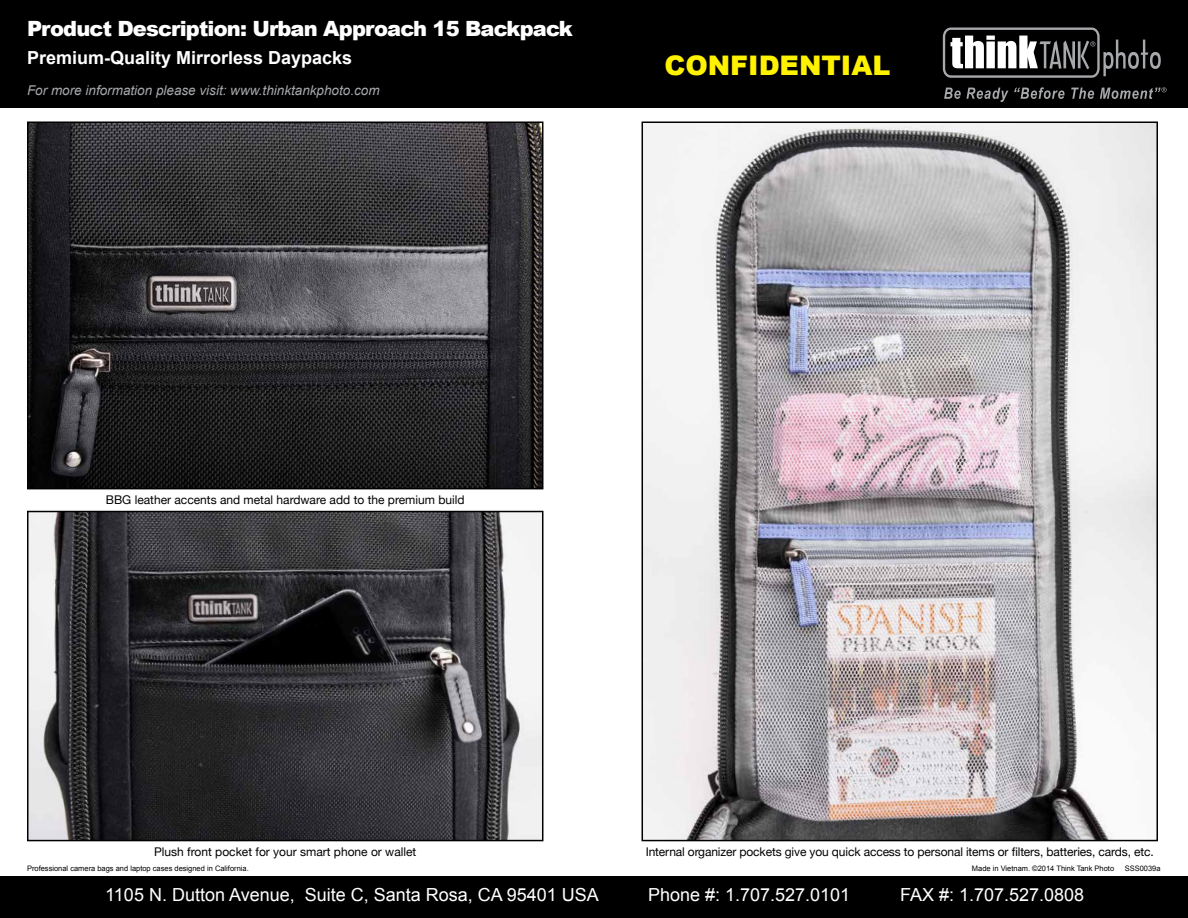
<style>
.page{position:relative;width:1188px;height:918px;background:#fff}
.page>*{position:absolute;margin:0;border:0;box-sizing:border-box;transform-origin:0 0}
.t1{font:900 27px "Arial";color:#fff200}
.t2{font:900 21px "Arial";letter-spacing:-.04em;color:#fff}
.t3{font:18px "Arial";color:#fff}
.t4{font:700 18px "Arial";color:#fff}
.t5{font:italic 13.5px "Arial";color:#a7a9ac}
.t6{font:12px "Helvetica Neue";color:#000}
.t7{font:7.5px "Arial";color:#000}
</style>
<div class="page">
<img style="left:30px;top:125px;width:510px;height:361px">
<div style="left:27px;top:122px;width:516px;height:367px;border:2px solid #000"></div>
<img style="left:30px;top:514px;width:510px;height:324px">
<div style="left:27px;top:511px;width:516px;height:330px;border:2px solid #000"></div>
<img style="left:645px;top:125px;width:510px;height:713px">
<div style="left:0;top:0;width:1188px;height:108px;background:#000"></div>
<svg style="left:944px;top:88px;width:64px;height:14px"></svg>
<svg style="left:1014px;top:87px;width:51px;height:12px"></svg>
<svg style="left:1071px;top:88px;width:23px;height:11px"></svg>
<svg style="left:943px;top:28px;width:218px;height:50px"></svg>
<svg style="left:1100px;top:87px;width:67px;height:12px"></svg>
<div style="left:0;top:876px;width:1188px;height:42px;background:#000"></div>
<h2 class="t2" style="left:27px;top:13px;width:547px">Product Description: Urban Approach 15 Backpack</h2>
<h3 class="t4" style="left:27px;top:46px;width:327px">Premium-Quality Mirrorless Daypacks</h3>
<p class="t5" style="left:27px;top:81px;width:354px">For more information please visit: www.thinktankphoto.com</p>
<h1 class="t1" style="left:664px;top:45px;width:227px">CONFIDENTIAL</h1>
<p class="t6" style="left:106px;top:491px;width:360px">BBG leather accents and metal hardware add to the premium build</p>
<p class="t6" style="left:154px;top:843px;width:264px">Plush front pocket for your smart phone or wallet</p>
<p class="t6" style="left:646px;top:843px;width:510px">Internal organizer pockets give you quick access to personal items or filters, batteries, cards, etc.</p>
<h3 class="t3" style="left:105px;top:883px;width:495px">1105 N. Dutton Avenue, Suite C, Santa Rosa, CA 95401 USA</h3>
<h3 class="t3" style="left:648px;top:883px;width:204px">Phone #: 1.707.527.0101</h3>
<h3 class="t3" style="left:900px;top:883px;width:186px">FAX #: 1.707.527.0808</h3>
<p class="t7" style="left:27px;top:863px;width:223px">Professional camera bags and laptop cases designed in California.</p>
<p class="t7" style="left:972px;top:863px;width:144px">Made in Vietnam. ©2014 Think Tank Photo</p>
<p class="t7" style="left:1125px;top:863px;width:37px">SSS0039a</p>
</div>
